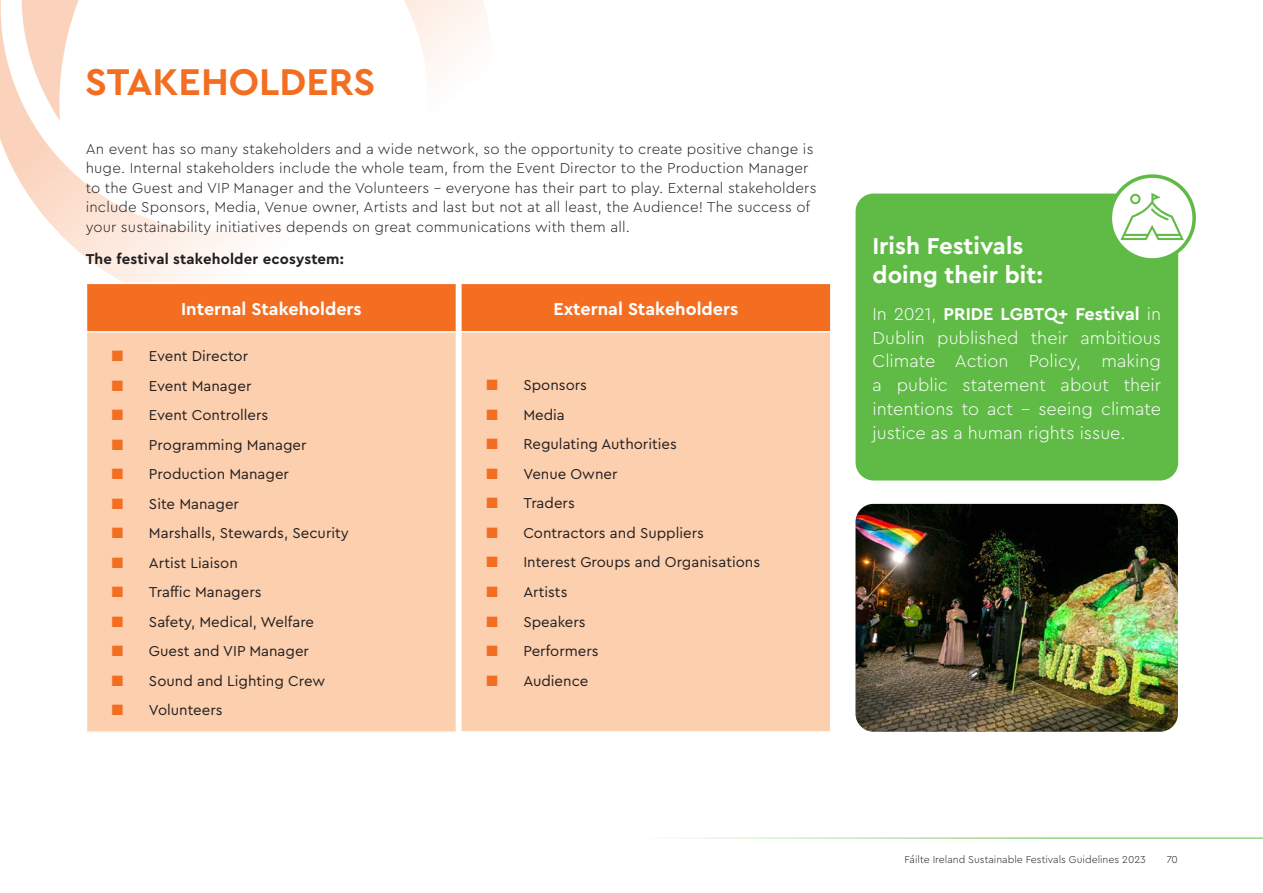
<style>
.page{position:relative;width:1263px;height:893px;background:#fff}
.page>*{position:absolute;margin:0;border:0;box-sizing:border-box;transform-origin:0 0}
._2{font:700 39px "Cera Pro";color:#f36e21}
._7{font:700 24px/28.8px "Cera Pro";color:#fff}
._6{font:300 18px/24px "Cera Pro";color:#fff;text-align:justify}
._1{font:700 18px "Cera Pro";color:#fff}
.Paragraph_Style_1{font:300 15px/19.5px "Cera Pro";letter-spacing:.01em;color:#231f20}
._5{font:15px "Cera Pro";color:#231f20}
._1-2{font:700 15px "Cera Pro";letter-spacing:.01em;color:#231f20}
.t1{font:300 10.5px "Cera Pro";color:#231f20}
.s1{color:#f36e21}
.s2{font-weight:700}
</style>
<div class="page">
<hr style="left:577px;top:838px;width:686px;height:1px;background:#60bb46">
<svg style="left:0;top:0;width:251px;height:283px"></svg>
<svg style="left:404px;top:0;width:84px;height:76px;fill:#fef7f2"></svg>
<div style="left:86px;top:283px;width:370px;height:49px;background:#f36e21"></div>
<div style="left:86px;top:332px;width:370px;height:400px;background:#fccfae"></div>
<hr style="left:86px;top:283px;width:371px;height:1px;background:#fff">
<hr style="left:86px;top:284px;width:1px;height:47px;background:#fff">
<hr style="left:86px;top:331px;width:371px;height:2px;background:#fff">
<hr style="left:86px;top:333px;width:1px;height:398px;background:#fff">
<hr style="left:86px;top:731px;width:371px;height:2px;background:#fff">
<div style="left:461px;top:283px;width:370px;height:49px;background:#f36e21"></div>
<div style="left:461px;top:332px;width:370px;height:400px;background:#fccfae"></div>
<hr style="left:460px;top:283px;width:371px;height:1px;background:#fff">
<hr style="left:460px;top:284px;width:2px;height:47px;background:#fff">
<hr style="left:830px;top:284px;width:1px;height:47px;background:#fff">
<hr style="left:460px;top:331px;width:371px;height:2px;background:#fff">
<hr style="left:460px;top:333px;width:2px;height:398px;background:#fff">
<hr style="left:830px;top:333px;width:1px;height:398px;background:#fff">
<hr style="left:460px;top:731px;width:371px;height:2px;background:#fff">
<img style="left:855px;top:504px;width:323px;height:228px">
<div style="left:855px;top:194px;width:323px;height:286px;background:#60bb46;border-radius:18px"></div>
<svg style="left:1110px;top:176px;width:84px;height:84px;fill:#fff"></svg>
<svg style="left:1120px;top:193px;width:64px;height:47px"></svg>
<div style="left:1108px;top:174px;width:88px;height:88px;border:4px solid #60bb46;border-radius:50%"></div>
<p class="_2" style="left:85px;top:56px;width:292px">STAKEHOLDERS</p>
<p class="Paragraph_Style_1" style="left:86px;top:138px;width:732px">An event has so many stakeholders and a wide network, so the opportunity to create positive change is huge. Internal stakeholders include the whole team, from the Event Director to the Production Manager to the Guest and VIP Manager and the Volunteers - everyone has their part to play. External stakeholders include Sponsors, Media, Venue owner, Artists and last but not at all least, the Audience! The success of your sustainability initiatives depends on great communications with them all.</p>
<p class="_1-2" style="left:86px;top:249px;width:260px">The festival stakeholder ecosystem:</p>
<p class="_1" style="left:181px;top:297px;width:182px">Internal Stakeholders</p>
<p class="_5" style="left:112px;top:346px;width:138px"><span class="s1">■</span> Event Director</p>
<p class="_5" style="left:112px;top:376px;width:141px"><span class="s1">■</span> Event Manager</p>
<p class="_5" style="left:112px;top:405px;width:158px"><span class="s1">■</span> Event Controllers</p>
<p class="_5" style="left:112px;top:435px;width:196px"><span class="s1">■</span> Programming Manager</p>
<p class="_5" style="left:112px;top:464px;width:179px"><span class="s1">■</span> Production Manager</p>
<p class="_5" style="left:112px;top:494px;width:129px"><span class="s1">■</span> Site Manager</p>
<p class="_5" style="left:112px;top:523px;width:238px"><span class="s1">■</span> Marshalls, Stewards, Security</p>
<p class="_5" style="left:112px;top:553px;width:127px"><span class="s1">■</span> Artist Liaison</p>
<p class="_5" style="left:112px;top:582px;width:151px"><span class="s1">■</span> Traffic Managers</p>
<p class="_5" style="left:112px;top:612px;width:204px"><span class="s1">■</span> Safety, Medical, Welfare</p>
<p class="_5" style="left:112px;top:641px;width:199px"><span class="s1">■</span> Guest and VIP Manager</p>
<p class="_5" style="left:112px;top:671px;width:215px"><span class="s1">■</span> Sound and Lighting Crew</p>
<p class="_5" style="left:112px;top:700px;width:112px"><span class="s1">■</span> Volunteers</p>
<p class="_1" style="left:553px;top:297px;width:186px">External Stakeholders</p>
<p class="_5" style="left:486px;top:375px;width:102px"><span class="s1">■</span> Sponsors</p>
<p class="_5" style="left:486px;top:405px;width:80px"><span class="s1">■</span> Media</p>
<p class="_5" style="left:486px;top:434px;width:192px"><span class="s1">■</span> Regulating Authorities</p>
<p class="_5" style="left:486px;top:464px;width:133px"><span class="s1">■</span> Venue Owner</p>
<p class="_5" style="left:486px;top:493px;width:90px"><span class="s1">■</span> Traders</p>
<p class="_5" style="left:486px;top:523px;width:219px"><span class="s1">■</span> Contractors and Suppliers</p>
<p class="_5" style="left:486px;top:552px;width:275px"><span class="s1">■</span> Interest Groups and Organisations</p>
<p class="_5" style="left:486px;top:582px;width:83px"><span class="s1">■</span> Artists</p>
<p class="_5" style="left:486px;top:611px;width:101px"><span class="s1">■</span> Speakers</p>
<p class="_5" style="left:486px;top:641px;width:114px"><span class="s1">■</span> Performers</p>
<p class="_5" style="left:486px;top:670px;width:104px"><span class="s1">■</span> Audience</p>
<p class="_7" style="left:872px;top:230px;width:172px">Irish Festivals doing their bit:</p>
<p class="_6" style="left:872px;top:301px;width:290px">In 2021, <span class="s2">PRIDE LGBTQ+ Festival</span> in Dublin published their ambitious Climate Action Policy, making a public statement about their intentions to act - seeing climate justice as a human rights issue.</p>
<p class="t1" style="left:904px;top:853px;width:243px">Fáilte Ireland Sustainable Festivals Guidelines 2023</p>
<p class="t1" style="left:1167px;top:853px;width:13px">70</p>
</div>
